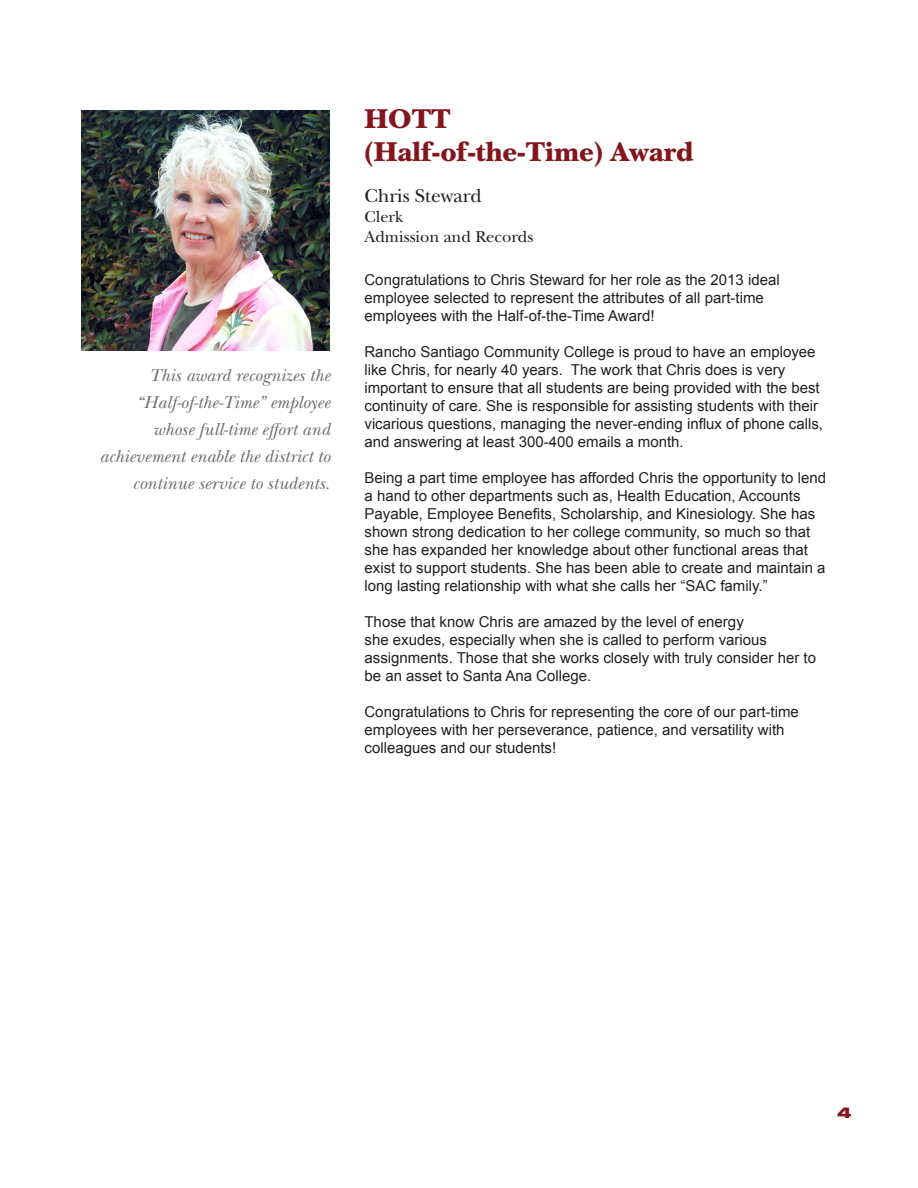
<style>
.page{position:relative;width:918px;height:1188px;background:#fff}
.page>*{position:absolute;margin:0;border:0;box-sizing:border-box;transform-origin:0 0}
.t1{font:900 28.5px "New Baskerville ITC Pro";color:#84151d}
.t2{font:19.5px "New Baskerville ITC Pro";color:#231f20}
.t3{font:italic 18px/27px "New Baskerville ITC Pro";color:#6c6d70;text-align:right}
.t4{font:16.5px "New Baskerville ITC Pro";color:#231f20}
.t5{font:15px/18px "Arial";color:#231f20}
.t6{font:900 expanded 15px "Helvetica Neue";color:#84151d}
</style>
<div class="page">
<img style="left:81px;top:110px;width:248px;height:241px">
<p class="t3" style="left:149px;top:362px;width:182px">This award recognizes the</p>
<p class="t3" style="left:99px;top:389px;width:232px">“Half-of-the-Time” employee whose full-time effort and achievement enable the district to continue service to students.</p>
<p class="t1" style="left:364px;top:102px;width:88px">HOTT</p>
<p class="t1" style="left:364px;top:135px;width:330px">(Half-of-the-Time) Award</p>
<p class="t2" style="left:364px;top:185px;width:119px">Chris Steward</p>
<p class="t4" style="left:364px;top:207px;width:40px">Clerk</p>
<p class="t4" style="left:364px;top:227px;width:170px">Admission and Records</p>
<p class="t5" style="left:364px;top:271px;width:417px">Congratulations to Chris Steward for her role as the 2013 ideal employee selected to represent the attributes of all part-time employees with the Half-of-the-Time Award!</p>
<p class="t5" style="left:364px;top:343px;width:460px">Rancho Santiago Community College is proud to have an employee like Chris, for nearly 40 years. The work that Chris does is very important to ensure that all students are being provided with the best continuity of care. She is responsible for assisting students with their vicarious questions, managing the never-ending influx of phone calls, and answering at least 300-400 emails a month.</p>
<p class="t5" style="left:364px;top:469px;width:463px">Being a part time employee has afforded Chris the opportunity to lend a hand to other departments such as, Health Education, Accounts Payable, Employee Benefits, Scholarship, and Kinesiology. She has shown strong dedication to her college community, so much so that she has expanded her knowledge about other functional areas that exist to support students. She has been able to create and maintain a long lasting relationship with what she calls her “SAC family.”</p>
<p class="t5" style="left:364px;top:613px;width:453px">Those that know Chris are amazed by the level of energy<br>she exudes, especially when she is called to perform various assignments. Those that she works closely with truly consider her to be an asset to Santa Ana College.</p>
<p class="t5" style="left:364px;top:703px;width:436px">Congratulations to Chris for representing the core of our part-time employees with her perseverance, patience, and versatility with colleagues and our students!</p>
<p class="t6" style="left:837px;top:1103px;width:16px">4</p>
</div>
